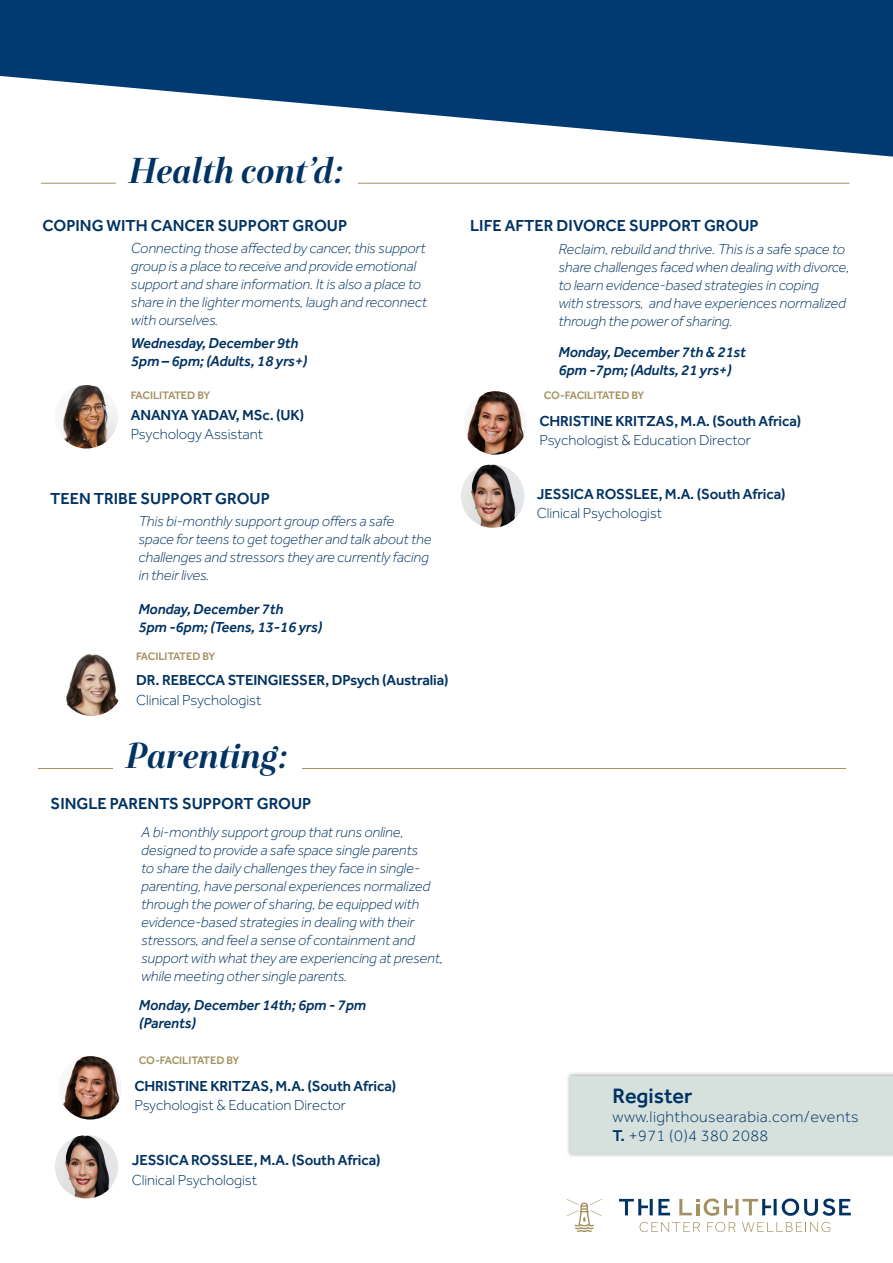
<style>
.page{position:relative;width:893px;height:1263px;background:#fff}
.page>*{position:absolute;margin:0;border:0;box-sizing:border-box;transform-origin:0 0}
.t1{font:italic 700 36px "Exquise FY";color:#003262}
.t2{font:500 21.6px "Effra";color:#003262}
.t3{font:500 16.5px "Effra";color:#003262}
.t4{font:300 16.2px/18.9px "Effra";letter-spacing:.025em;color:#003262}
.t5{font:italic 300 15px/18px "Effra";letter-spacing:-.005em;color:#003262}
.t6{font:500 15px "Effra";letter-spacing:-.01em;color:#003262}
.t7{font:italic 500 15px/18px "Effra";letter-spacing:-.005em;color:#003262}
.t8{font:300 15px "Effra";letter-spacing:-.005em;color:#003262}
.t9{font:500 11.25px "Effra";letter-spacing:-.005em;color:#a39161}
.s1{font-weight:500}
</style>
<div class="page">
<svg style="left:619px;top:1199px;width:51px;height:16px"></svg>
<svg style="left:679px;top:1198px;width:172px;height:18px"></svg>
<svg style="left:567px;top:1199px;width:35px;height:33px"></svg>
<svg style="left:640px;top:1222px;width:60px;height:10px"></svg>
<svg style="left:707px;top:1222px;width:29px;height:10px"></svg>
<svg style="left:742px;top:1222px;width:88px;height:10px"></svg>
<svg style="left:0;top:0;width:893px;height:157px;fill:#003a70"></svg>
<div style="left:565px;top:1071px;width:328px;height:87px;background:#000;opacity:.35"></div>
<div style="left:570px;top:1076px;width:323px;height:77px;background:#d6e1de"></div>
<hr style="left:41px;top:183px;width:808px;height:1px;background:#a39161">
<div style="left:117px;top:142px;width:241px;height:63px;background:#fff"></div>
<img style="left:55px;top:385px;width:63px;height:63px;border-radius:32px">
<img style="left:60px;top:652px;width:63px;height:64px;border-radius:32px">
<img style="left:463px;top:391px;width:64px;height:64px;border-radius:32px">
<img style="left:461px;top:464px;width:63px;height:64px;border-radius:32px">
<hr style="left:38px;top:768px;width:808px;height:1px;background:#a39161">
<div style="left:113px;top:727px;width:189px;height:54px;background:#fff"></div>
<img style="left:59px;top:1056px;width:63px;height:63px;border-radius:32px">
<img style="left:55px;top:1135px;width:63px;height:63px;border-radius:32px">
<h1 class="t1" style="left:129px;top:148px;width:217px">Health cont’d:</h1>
<p class="t3" style="left:43px;top:216px;width:306px">COPING WITH CANCER SUPPORT GROUP</p>
<p class="t5" style="left:131px;top:239px;width:297px">Connecting those affected by cancer, this support group is a place to receive and provide emotional support and share information. It is also a place to share in the lighter moments, laugh and reconnect with ourselves.</p>
<p class="t7" style="left:131px;top:334px;width:178px">Wednesday, December 9th<br>5pm – 6pm; (Adults, 18 yrs+)</p>
<p class="t9" style="left:131px;top:388px;width:81px">FACILITATED BY</p>
<p class="t6" style="left:131px;top:406px;width:175px">ANANYA YADAV, MSc. (UK)</p>
<p class="t8" style="left:131px;top:426px;width:134px">Psychology Assistant</p>
<p class="t3" style="left:50px;top:488px;width:221px">TEEN TRIBE SUPPORT GROUP</p>
<p class="t5" style="left:138px;top:512px;width:295px">This bi-monthly support group offers a safe space for teens to get together and talk about the challenges and stressors they are currently facing in their lives.</p>
<p class="t7" style="left:138px;top:599px;width:185px">Monday, December 7th<br>5pm -6pm; (Teens, 13-16 yrs)</p>
<p class="t9" style="left:136px;top:650px;width:81px">FACILITATED BY</p>
<p class="t6" style="left:136px;top:671px;width:314px">DR. REBECCA STEINGIESSER, DPsych (Australia)</p>
<p class="t8" style="left:136px;top:691px;width:127px">Clinical Psychologist</p>
<h1 class="t1" style="left:126px;top:733px;width:165px">Parenting:</h1>
<p class="t3" style="left:51px;top:794px;width:262px">SINGLE PARENTS SUPPORT GROUP</p>
<p class="t5" style="left:141px;top:823px;width:303px">A bi-monthly support group that runs online, designed to provide a safe space single parents<br>to share the daily challenges they face in single&shy;parenting, have personal experiences normalized through the power of sharing, be equipped with evidence-based strategies in dealing with their stressors, and feel a sense of containment and support with what they are experiencing at present, while meeting other single parents.</p>
<p class="t7" style="left:139px;top:995px;width:229px">Monday, December 14th; 6pm - 7pm (Parents)</p>
<p class="t9" style="left:139px;top:1053px;width:102px">CO-FACILITATED BY</p>
<p class="t6" style="left:135px;top:1076px;width:263px">CHRISTINE KRITZAS, M.A. (South Africa)</p>
<p class="t8" style="left:135px;top:1097px;width:213px">Psychologist &amp; Education Director</p>
<p class="t6" style="left:132px;top:1151px;width:250px">JESSICA ROSSLEE, M.A. (South Africa)</p>
<p class="t8" style="left:132px;top:1171px;width:127px">Clinical Psychologist</p>
<p class="t3" style="left:470px;top:216px;width:290px">LIFE AFTER DIVORCE SUPPORT GROUP</p>
<p class="t5" style="left:558px;top:240px;width:292px">Reclaim, rebuild and thrive. This is a safe space to share challenges faced when dealing with divorce, to learn evidence-based strategies in coping<br>with stressors, and have experiences normalized through the power of sharing.</p>
<p class="t7" style="left:558px;top:342px;width:189px">Monday, December 7th &amp; 21st<br>6pm -7pm; (Adults, 21 yrs+)</p>
<p class="t9" style="left:544px;top:388px;width:102px">CO-FACILITATED BY</p>
<p class="t6" style="left:539px;top:412px;width:263px">CHRISTINE KRITZAS, M.A. (South Africa)</p>
<p class="t8" style="left:539px;top:432px;width:213px">Psychologist &amp; Education Director</p>
<p class="t6" style="left:537px;top:485px;width:250px">JESSICA ROSSLEE, M.A. (South Africa)</p>
<p class="t8" style="left:537px;top:505px;width:127px">Clinical Psychologist</p>
<h2 class="t2" style="left:613px;top:1083px;width:81px">Register</h2>
<p class="t4" style="left:613px;top:1107px;width:248px">www.lighthousearabia.com/events<br><span class="s1">T.</span> +971 (0)4 380 2088</p>
</div>
